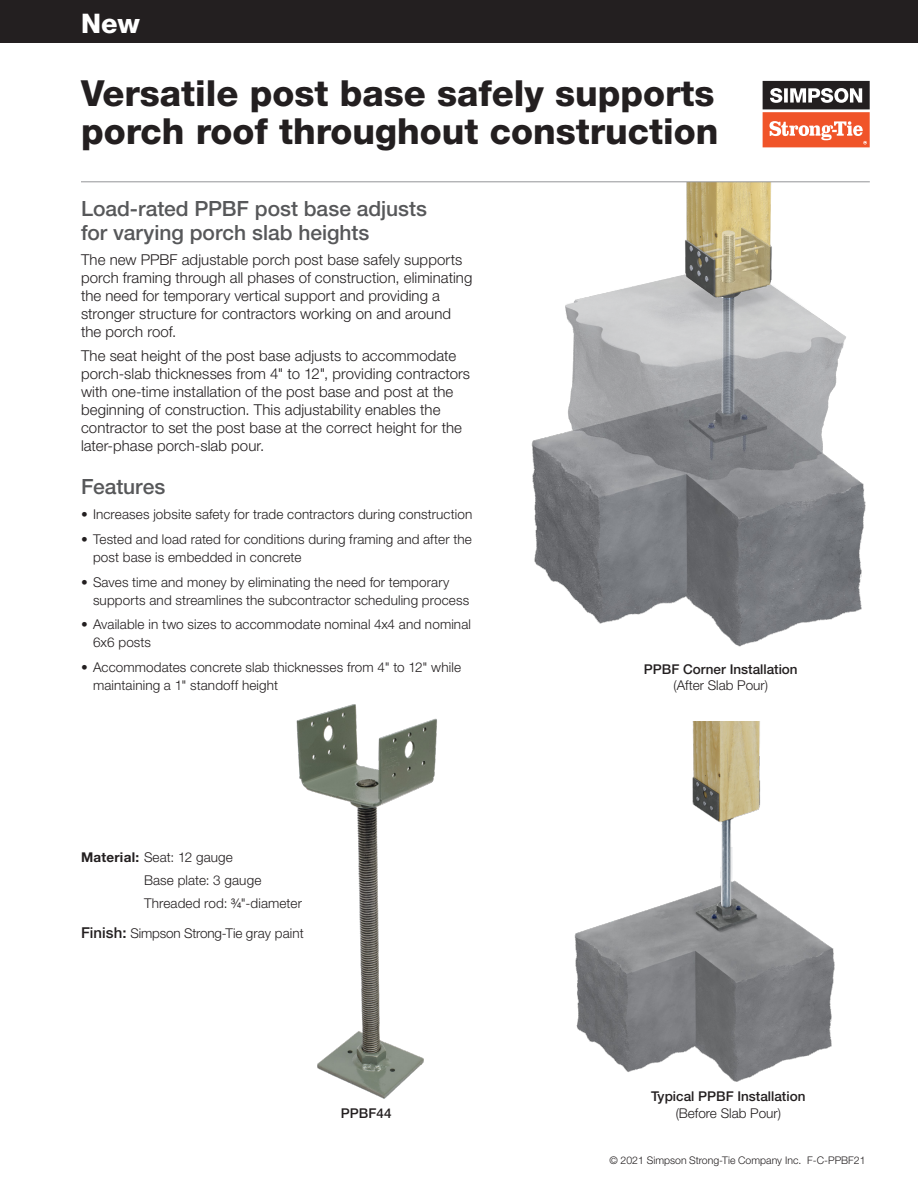
<style>
.page{position:relative;width:918px;height:1188px;background:#fff}
.page>*{position:absolute;margin:0;border:0;box-sizing:border-box;transform-origin:0 0}
.page_header{font:800 36px "Helvetica Neue LT Std";color:#231f20}
.page_header_white{font:800 27px "Helvetica Neue LT Std";color:#fff}
.t1{font:500 21px/24px "Helvetica Neue LT Std";color:#57585a}
.paragraph_body_9_11{font:300 15px/18px "Helvetica Neue LT Std";letter-spacing:.005em;color:#231f20}
.paragraph_body_RUN-I{font:300 13.5px/18px "Helvetica Neue LT Std";letter-spacing:.01em;color:#231f20}
.product_caption{font:500 13.5px/16.5px "Helvetica Neue LT Std";color:#231f20;text-align:center}
.paragraph_body_RUN-I-2{font:300 13.5px "Helvetica Neue LT Std";letter-spacing:-.01em;color:#231f20}
.copyright{font:300 10.5px "Helvetica Neue LT Std";color:#231f20}
.s1{font-family:"Helvetica LT Std Ultra Comp";font-weight:400}
.s2{font-weight:700}
.s3{font-family:"Helvetica LT Std Fractions";font-weight:400}
.s4{font-weight:500;font-size:15px}
.s5{font-weight:300}
</style>
<div class="page">
<img style="left:296px;top:704px;width:141px;height:395px">
<img style="left:574px;top:722px;width:261px;height:359px">
<img style="left:524px;top:182px;width:342px;height:465px">
<div style="left:0;top:0;width:918px;height:43px;background:#231f20"></div>
<div style="left:762px;top:80px;width:108px;height:73px;background:linear-gradient(to right,#fff,#fff)"></div>
<svg style="left:763px;top:81px;width:107px;height:66px"></svg>
<hr style="left:81px;top:181px;width:789px;height:1px;background:#939598">
<p class="page_header_white" style="left:81px;top:7px;width:60px">New</p>
<p class="page_header" style="left:81px;top:72px;width:635px">Versatile post base safely supports</p>
<p class="page_header" style="left:81px;top:109px;width:639px">porch roof throughout construction</p>
<p class="t1" style="left:81px;top:196px;width:348px">Load-rated PPBF post base adjusts for varying porch slab heights</p>
<p class="paragraph_body_9_11" style="left:81px;top:250px;width:393px">The new PPBF adjustable porch post base safely supports porch framing through all phases of construction, eliminating the need for temporary vertical support and providing a stronger structure for contractors working on and around the porch roof.</p>
<p class="paragraph_body_9_11" style="left:81px;top:347px;width:391px">The seat height of the post base adjusts to accommodate porch-slab thicknesses from 4" to 12", providing contractors with one-time installation of the post base and post at the beginning of construction. This adjustability enables the contractor to set the post base at the correct height for the later-phase porch-slab pour.</p>
<p class="t1" style="left:81px;top:475px;width:86px">Features</p>
<p class="paragraph_body_RUN-I" style="left:81px;top:505px;width:393px"><span class="s1">•</span> Increases jobsite safety for trade contractors during construction</p>
<p class="paragraph_body_RUN-I" style="left:93px;top:530px;width:380px;text-indent:-12px"><span class="s1">•</span> Tested and load rated for conditions during framing and after the post base is embedded in concrete</p>
<p class="paragraph_body_RUN-I" style="left:93px;top:573px;width:378px;text-indent:-12px"><span class="s1">•</span> Saves time and money by eliminating the need for temporary supports and streamlines the subcontractor scheduling process</p>
<p class="paragraph_body_RUN-I" style="left:93px;top:615px;width:380px;text-indent:-12px"><span class="s1">•</span> Available in two sizes to accommodate nominal 4x4 and nominal<br>6x6 posts</p>
<p class="paragraph_body_RUN-I" style="left:93px;top:658px;width:370px;text-indent:-12px"><span class="s1">•</span> Accommodates concrete slab thicknesses from 4" to 12" while maintaining a 1" standoff height</p>
<p class="paragraph_body_RUN-I" style="left:81px;top:848px;width:153px"><span class="s2">Material:</span> Seat: 12 gauge</p>
<p class="paragraph_body_RUN-I" style="left:144px;top:871px;width:119px">Base plate: 3 gauge</p>
<p class="paragraph_body_RUN-I" style="left:144px;top:894px;width:159px">Threaded rod: <span class="s3">3/4</span>"-diameter</p>
<p class="paragraph_body_RUN-I-2" style="left:81px;top:925px;width:224px"><span class="s4">Finish:</span> Simpson Strong-Tie gray paint</p>
<p class="product_caption" style="left:341px;top:1104px;width:52px">PPBF44</p>
<p class="product_caption" style="left:644px;top:660px;width:155px">PPBF Corner Installation <span class="s5">(After Slab Pour)</span></p>
<p class="product_caption" style="left:651px;top:1088px;width:156px">Typical PPBF Installation <span class="s5">(Before Slab Pour)</span></p>
<p class="copyright" style="left:609px;top:1154px;width:258px">© 2021 Simpson Strong-Tie Company Inc. F-C-PPBF21</p>
</div>
